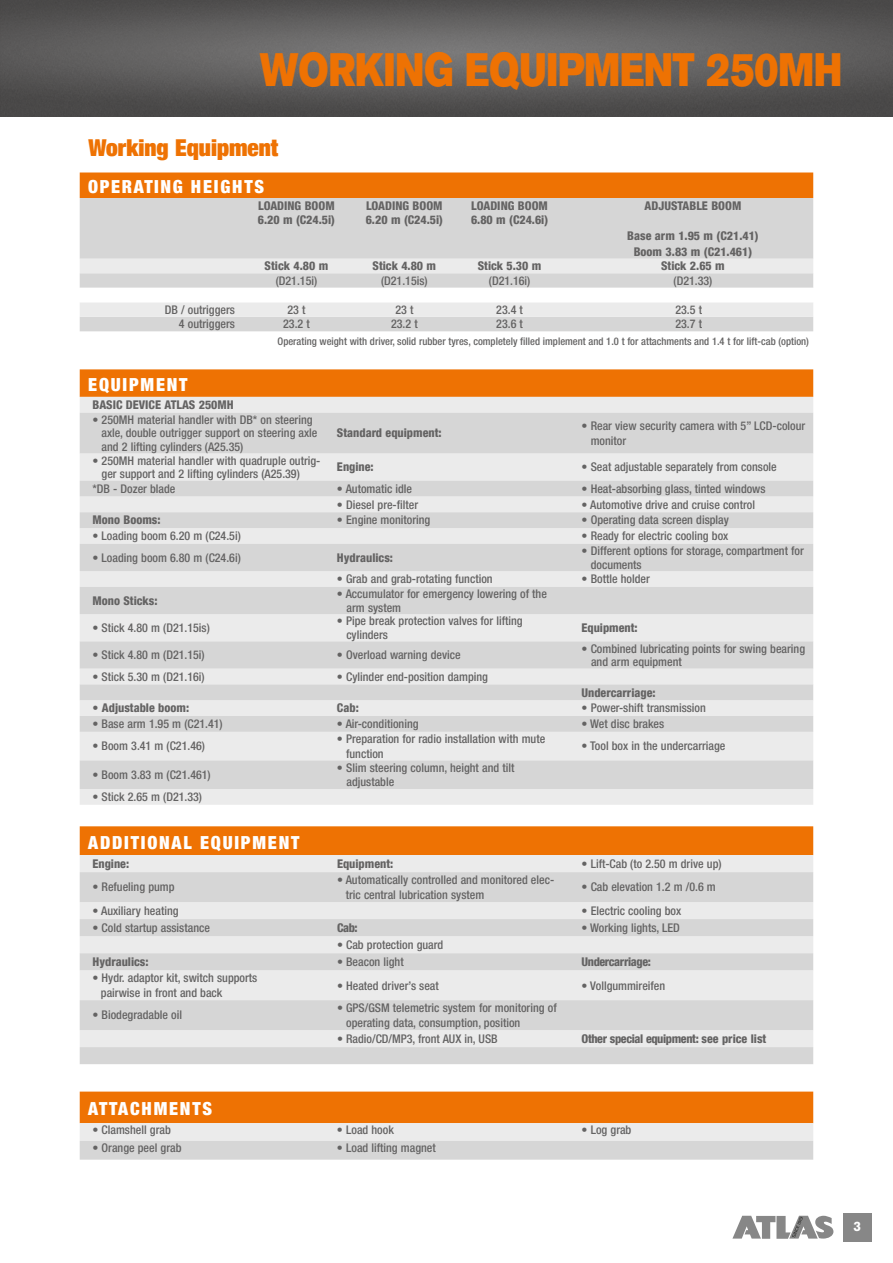
<style>
.page{position:relative;width:893px;height:1263px;background:#fff}
.page>*{position:absolute;margin:0;border:0;box-sizing:border-box;transform-origin:0 0}
.t1{font:46.5px "Akzidenz Grotesk BQ Super";color:#ee7203;scale:.8 1}
.t2{font:900 condensed 23.25px "Helvetica Neue LT Com";color:#ee7203}
.t3{font:900 condensed 18px "Helvetica Neue LT Com";letter-spacing:.1em;color:#fff}
.t4{font:700 13.5px "Akzidenz Grotesk Pro";color:#fff}
.t5{font:500 condensed 12px/13.5px "Helvetica Neue LT Com";color:#646363}
.t6{font:800 condensed 12px/14.9px "Helvetica Neue LT Com";color:#646363}
.t7{font:800 condensed 12px "Helvetica Neue LT Com";letter-spacing:-.03em;color:#646363}
.t8{font:500 condensed 10.5px "Helvetica Neue LT Com";color:#646363}
</style>
<div class="page">
<div style="left:843px;top:1213px;width:29px;height:29px;background:#878787"></div>
<svg style="left:732px;top:1216px;width:101px;height:23px"></svg>
<img style="left:0;top:0;width:893px;height:117px">
<div style="left:80px;top:172px;width:733px;height:26px;background:#ee7203"></div>
<div style="left:80px;top:198px;width:733px;height:133px;background:#d6d6d6"></div>
<svg style="left:80px;top:259px;width:733px;height:58px"></svg>
<svg style="left:80px;top:369px;width:733px;height:28px;background:#ee7508"></svg>
<div style="left:80px;top:397px;width:733px;height:408px;background:#ebebeb"></div>
<svg style="left:80px;top:413px;width:733px;height:376px;background:#dfdfdf"></svg>
<div style="left:80px;top:826px;width:733px;height:29px;background:#ee7203"></div>
<div style="left:80px;top:855px;width:733px;height:17px;background:#ebebeb"></div>
<svg style="left:80px;top:872px;width:733px;height:192px;background:#dedede"></svg>
<svg style="left:80px;top:1091px;width:733px;height:69px;background:#e6ae7b"></svg>
<h1 class="t1" style="left:260px;top:43px;width:729px">WORKING EQUIPMENT 250MH</h1>
<h2 class="t2" style="left:89px;top:132px;width:191px">Working Equipment</h2>
<h3 class="t3" style="left:88px;top:176px;width:177px">OPERATING HEIGHTS</h3>
<p class="t6" style="left:258px;top:198px;width:79px">LOADING BOOM<br>6.20 m (C24.5i)</p>
<p class="t6" style="left:366px;top:198px;width:79px">LOADING BOOM<br>6.20 m (C24.5i)</p>
<p class="t6" style="left:471px;top:198px;width:79px">LOADING BOOM<br>6.80 m (C24.6i)</p>
<p class="t6" style="left:645px;top:198px;width:27px">Adjustable</p>
<p class="t6" style="left:711px;top:198px;width:31px">BOOM</p>
<p class="t6" style="left:627px;top:228px;width:133px;line-height:15.6px;text-align:center">Base arm 1.95 m (C21.41)<br>Boom 3.83 m (C21.461)</p>
<p class="t6" style="left:265px;top:258px;width:65px">Stick 4.80 m</p>
<p class="t6" style="left:373px;top:258px;width:65px">Stick 4.80 m</p>
<p class="t6" style="left:478px;top:258px;width:65px">Stick 5.30 m</p>
<p class="t6" style="left:661px;top:258px;width:65px">Stick 2.65 m</p>
<p class="t5" style="left:276px;top:274px;width:43px">(D21.15i)</p>
<p class="t5" style="left:381px;top:274px;width:48px">(D21.15is)</p>
<p class="t5" style="left:489px;top:274px;width:43px">(D21.16i)</p>
<p class="t5" style="left:674px;top:274px;width:40px">(D21.33)</p>
<p class="t5" style="left:165px;top:303px;width:72px">DB / outriggers</p>
<p class="t5" style="left:287px;top:303px;width:20px">23 t</p>
<p class="t5" style="left:395px;top:303px;width:20px">23 t</p>
<p class="t5" style="left:496px;top:303px;width:28px">23.4 t</p>
<p class="t5" style="left:675px;top:303px;width:28px">23.5 t</p>
<p class="t5" style="left:179px;top:317px;width:58px">4 outriggers</p>
<p class="t5" style="left:283px;top:317px;width:28px">23.2 t</p>
<p class="t5" style="left:391px;top:317px;width:28px">23.2 t</p>
<p class="t5" style="left:496px;top:317px;width:28px">23.6 t</p>
<p class="t5" style="left:675px;top:317px;width:28px">23.7 t</p>
<p class="t8" style="left:278px;top:335px;width:533px">Operating weight with driver, solid rubber tyres, completely filled implement and 1.0 t for attachments and 1.4 t for lift-cab (option)</p>
<h3 class="t3" style="left:88px;top:374px;width:101px">EQUIPMENT</h3>
<p class="t6" style="left:92px;top:397px;width:143px">BASIC DEVICE ATLAS 250MH</p>
<p class="t5" style="left:102px;top:413px;width:217px;text-indent:-9px">• 250MH material handler with DB* on steering axle, double outrigger support on steering axle and 2 lifting cylinders (A25.35)</p>
<p class="t6" style="left:337px;top:425px;width:106px">Standard equipment:</p>
<p class="t5" style="left:591px;top:418px;width:216px;line-height:14.9px;text-indent:-9px">• Rear view security camera with 5” LCD-colour monitor</p>
<p class="t5" style="left:102px;top:453px;width:220px;text-indent:-9px">• 250MH material handler with quadruple outrig&shy;ger support and 2 lifting cylinders (A25.39)</p>
<p class="t6" style="left:337px;top:459px;width:38px">Engine:</p>
<p class="t5" style="left:581px;top:460px;width:197px">• Seat adjustable separately from console</p>
<p class="t5" style="left:92px;top:482px;width:85px">*DB - Dozer blade</p>
<p class="t5" style="left:337px;top:482px;width:77px">• Automatic idle</p>
<p class="t5" style="left:581px;top:482px;width:186px">• Heat-absorbing glass, tinted windows</p>
<p class="t5" style="left:337px;top:497px;width:83px">• Diesel pre-filter</p>
<p class="t5" style="left:581px;top:497px;width:175px">• Automotive drive and cruise control</p>
<p class="t6" style="left:92px;top:512px;width:70px">Mono Booms:</p>
<p class="t5" style="left:337px;top:513px;width:95px">• Engine monitoring</p>
<p class="t5" style="left:581px;top:513px;width:149px">• Operating data screen display</p>
<p class="t5" style="left:92px;top:529px;width:150px">• Loading boom 6.20 m (C24.5i)</p>
<p class="t5" style="left:581px;top:529px;width:148px">• Ready for electric cooling box</p>
<p class="t5" style="left:92px;top:551px;width:150px">• Loading boom 6.80 m (C24.6i)</p>
<p class="t6" style="left:337px;top:550px;width:58px">Hydraulics:</p>
<p class="t5" style="left:591px;top:544px;width:215px;text-indent:-9px">• Different options for storage, compartment for documents</p>
<p class="t5" style="left:337px;top:572px;width:157px">• Grab and grab-rotating function</p>
<p class="t5" style="left:581px;top:572px;width:70px">• Bottle holder</p>
<p class="t6" style="left:92px;top:593px;width:67px">Mono Sticks:</p>
<p class="t5" style="left:346px;top:587px;width:202px;text-indent:-10px">• Accumulator for emergency lowering of the arm system</p>
<p class="t5" style="left:92px;top:621px;width:119px">• Stick 4.80 m (D21.15is)</p>
<p class="t5" style="left:346px;top:614px;width:178px;text-indent:-10px">• Pipe break protection valves for lifting cylinders</p>
<p class="t6" style="left:581px;top:620px;width:58px">Equipment:</p>
<p class="t5" style="left:92px;top:648px;width:114px">• Stick 4.80 m (D21.15i)</p>
<p class="t5" style="left:337px;top:648px;width:125px">• Overload warning device</p>
<p class="t5" style="left:591px;top:641px;width:216px;text-indent:-10px">• Combined lubricating points for swing bearing and arm equipment</p>
<p class="t5" style="left:92px;top:670px;width:114px">• Stick 5.30 m (D21.16i)</p>
<p class="t5" style="left:337px;top:670px;width:152px">• Cylinder end-position damping</p>
<p class="t6" style="left:581px;top:685px;width:76px">Undercarriage:</p>
<p class="t6" style="left:92px;top:700px;width:98px">• Adjustable boom:</p>
<p class="t6" style="left:337px;top:700px;width:23px">Cab:</p>
<p class="t5" style="left:581px;top:701px;width:126px">• Power-shift transmission</p>
<p class="t5" style="left:92px;top:717px;width:132px">• Base arm 1.95 m (C21.41)</p>
<p class="t5" style="left:337px;top:717px;width:83px">• Air-conditioning</p>
<p class="t5" style="left:581px;top:717px;width:84px">• Wet disc brakes</p>
<p class="t5" style="left:92px;top:739px;width:114px">• Boom 3.41 m (C21.46)</p>
<p class="t5" style="left:346px;top:731px;width:201px;line-height:14.9px;text-indent:-9px">• Preparation for radio installation with mute function</p>
<p class="t5" style="left:581px;top:739px;width:145px">• Tool box in the undercarriage</p>
<p class="t5" style="left:92px;top:768px;width:120px">• Boom 3.83 m (C21.461)</p>
<p class="t5" style="left:346px;top:760px;width:169px;line-height:14.9px;text-indent:-10px">• Slim steering column, height and tilt adjustable</p>
<p class="t5" style="left:92px;top:790px;width:111px">• Stick 2.65 m (D21.33)</p>
<h3 class="t3" style="left:88px;top:831px;width:213px">ADDITIONAL EQUIPMENT</h3>
<p class="t6" style="left:92px;top:856px;width:38px">Engine:</p>
<p class="t6" style="left:337px;top:856px;width:58px">Equipment:</p>
<p class="t5" style="left:581px;top:857px;width:142px">• Lift-Cab (to 2.50 m drive up)</p>
<p class="t5" style="left:92px;top:880px;width:84px">• Refueling pump</p>
<p class="t5" style="left:346px;top:872px;width:210px;line-height:14.9px;text-indent:-9px">• Automatically controlled and monitored elec&shy;tric central lubrication system</p>
<p class="t5" style="left:581px;top:880px;width:136px">• Cab elevation 1.2 m /0.6 m</p>
<p class="t5" style="left:92px;top:904px;width:88px">• Auxiliary heating</p>
<p class="t5" style="left:581px;top:904px;width:101px">• Electric cooling box</p>
<p class="t5" style="left:92px;top:921px;width:119px">• Cold startup assistance</p>
<p class="t6" style="left:337px;top:920px;width:22px">Cab:</p>
<p class="t5" style="left:581px;top:921px;width:100px">• Working lights, LED</p>
<p class="t5" style="left:337px;top:938px;width:108px">• Cab protection guard</p>
<p class="t6" style="left:92px;top:954px;width:58px">Hydraulics:</p>
<p class="t5" style="left:337px;top:955px;width:68px">• Beacon light</p>
<p class="t7" style="left:581px;top:954px;width:71px">Undercarriage:</p>
<p class="t5" style="left:101px;top:970px;width:158px;line-height:14.9px;text-indent:-9px">• Hydr. adaptor kit, switch supports pairwise in front and back</p>
<p class="t5" style="left:337px;top:978px;width:103px">• Heated driver’s seat</p>
<p class="t5" style="left:581px;top:978px;width:85px">• Vollgummireifen</p>
<p class="t5" style="left:92px;top:1008px;width:91px">• Biodegradable oil</p>
<p class="t5" style="left:346px;top:1000px;width:212px;line-height:14.9px;text-indent:-9px">• GPS/GSM telemetric system for monitoring of operating data, consumption, position</p>
<p class="t5" style="left:337px;top:1032px;width:162px">• Radio/CD/MP3, front AUX in, USB</p>
<p class="t7" style="left:581px;top:1031px;width:186px">Other special equipment: see price list</p>
<h3 class="t3" style="left:88px;top:1098px;width:125px">ATTACHMENTS</h3>
<p class="t5" style="left:92px;top:1123px;width:80px">• Clamshell grab</p>
<p class="t5" style="left:337px;top:1123px;width:58px">• Load hook</p>
<p class="t5" style="left:581px;top:1123px;width:51px">• Log grab</p>
<p class="t5" style="left:92px;top:1140px;width:90px">• Orange peel grab</p>
<p class="t5" style="left:337px;top:1140px;width:100px">• Load lifting magnet</p>
<p class="t4" style="left:854px;top:1218px;width:9px">3</p>
</div>
